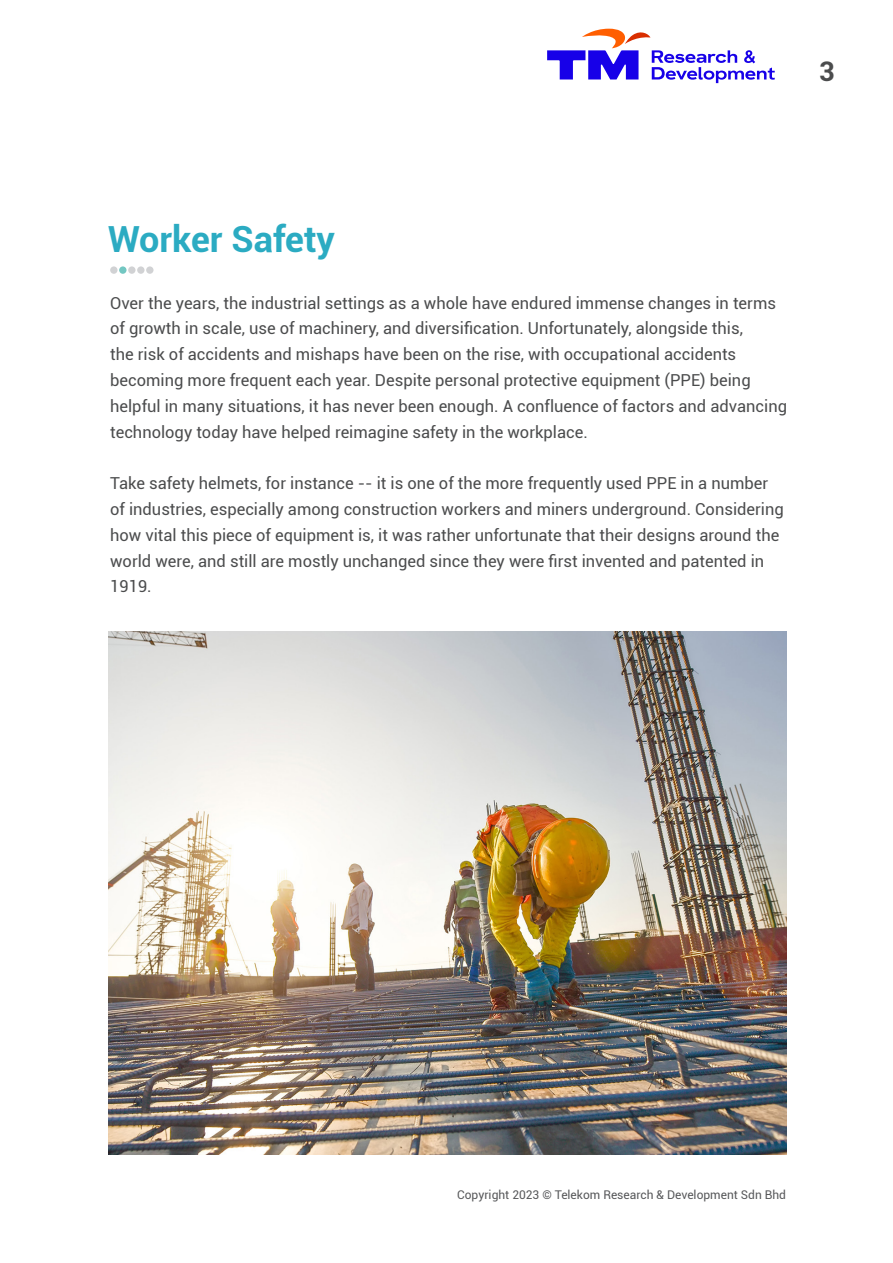
<style>
.page{position:relative;width:893px;height:1263px;background:#fff}
.page>*{position:absolute;margin:0;border:0;box-sizing:border-box;transform-origin:0 0}
.t1{font:700 36px "Roboto";color:#2babc2}
.t2{font:700 27px "Roboto";color:#4b4c4d}
.t3{font:16.5px/25.8px "Roboto";color:#4b4c4d}
.t4{font:12px "Roboto";color:#57585a}
</style>
<div class="page">
<svg style="left:547px;top:29px;width:228px;height:54px"></svg>
<div style="left:110px;top:266px;width:8px;height:8px;background:#d1d2d4;border-radius:50%"></div>
<div style="left:146px;top:266px;width:8px;height:8px;background:#d1d2d4;border-radius:50%"></div>
<div style="left:128px;top:266px;width:8px;height:8px;background:#d1d2d4;border-radius:50%"></div>
<div style="left:119px;top:266px;width:8px;height:8px;background:#73c7c2;border-radius:50%"></div>
<div style="left:137px;top:266px;width:8px;height:8px;background:#d1d2d4;border-radius:50%"></div>
<img style="left:108px;top:631px;width:678px;height:524px">
<h2 class="t2" style="left:819px;top:53px;width:17px">3</h2>
<p class="t1" style="left:108px;top:214px;width:229px">Worker Safety</p>
<p class="t3" style="left:110px;top:289px;width:678px">Over the years, the industrial settings as a whole have endured immense changes in terms of growth in scale, use of machinery, and diversification. Unfortunately, alongside this,<br>the risk of accidents and mishaps have been on the rise, with occupational accidents becoming more frequent each year. Despite personal protective equipment (PPE) being helpful in many situations, it has never been enough. A confluence of factors and advancing technology today have helped reimagine safety in the workplace.</p>
<p class="t3" style="left:110px;top:470px;width:675px">Take safety helmets, for instance -- it is one of the more frequently used PPE in a number of industries, especially among construction workers and miners underground. Considering how vital this piece of equipment is, it was rather unfortunate that their designs around the world were, and still are mostly unchanged since they were first invented and patented in 1919.</p>
<p class="t4" style="left:457px;top:1187px;width:330px">Copyright 2023 © Telekom Research &amp; Development Sdn Bhd</p>
</div>
